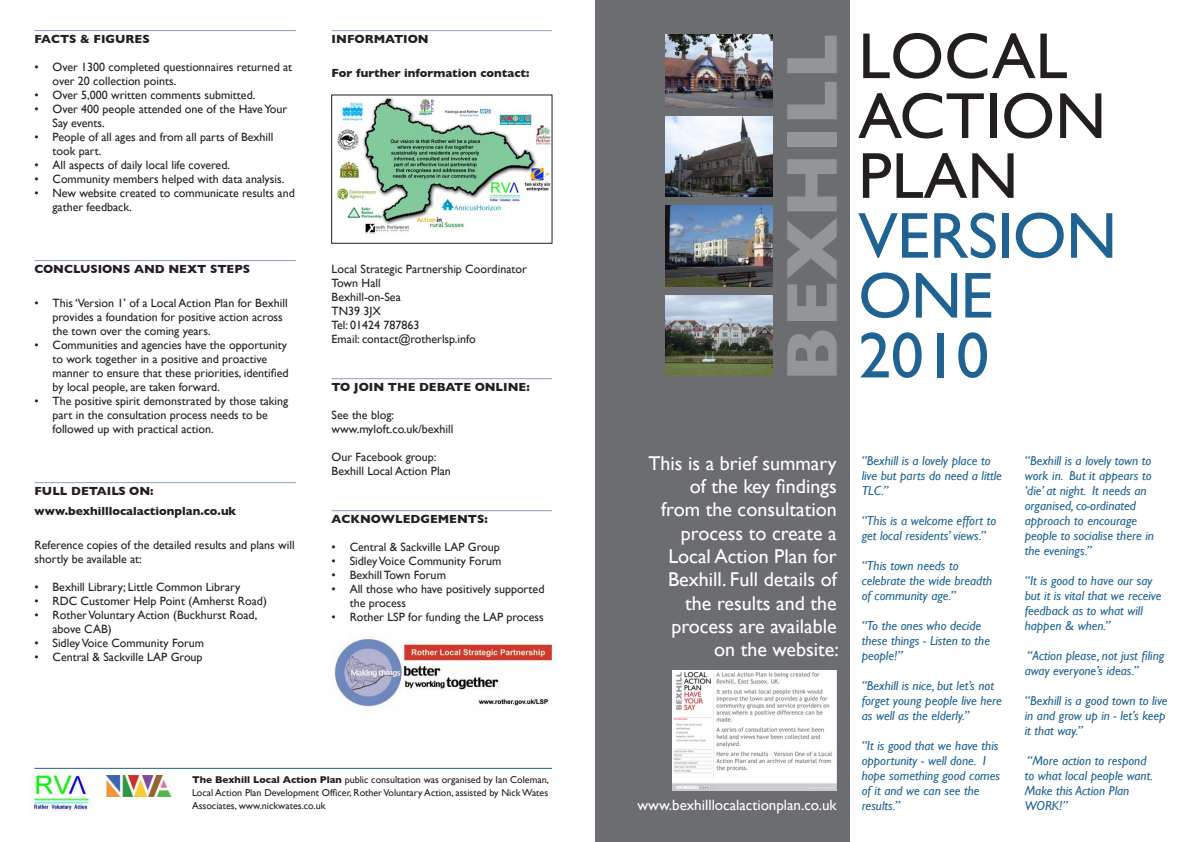
<style>
.page{position:relative;width:1191px;height:842px;background:#fff}
.page>*{position:absolute;margin:0;border:0;box-sizing:border-box;transform-origin:0 0}
.t1{font:700 73px "Gill Sans";color:#939598}
.t2{font:65.3px/59.9px "Gill Sans";color:#231f20}
.t3{font:65.3px "Gill Sans";letter-spacing:-.01em;color:#206392}
.t4{font:20px/23.3px "Gill Sans";color:#fff;text-align:right}
.t5{font:15px "Gill Sans";color:#fff}
.t6{font:italic 13px/15px "Gill Sans";color:#206392}
.t7{font:12px/14px "Gill Sans";color:#231f20}
.t8{font:700 12px/20px "Gill Sans";color:#231f20}
.t9{font:10px/13px "Gill Sans";color:#231f20;text-align:justify}
.s1{font-weight:700}
</style>
<div class="page">
<img style="left:31px;top:767px;width:64px;height:44px">
<div style="left:595px;top:0;width:255px;height:842px;background:#6c6d70"></div>
<hr style="left:35px;top:30px;width:261px;height:1px;background:#8b9fbe">
<hr style="left:35px;top:260px;width:261px;height:1px;background:#8b9fbe">
<hr style="left:35px;top:482px;width:261px;height:1px;background:#8b9fbe">
<hr style="left:332px;top:30px;width:220px;height:1px;background:#8b9fbe">
<hr style="left:332px;top:378px;width:220px;height:1px;background:#8b9fbe">
<hr style="left:332px;top:510px;width:220px;height:1px;background:#8b9fbe">
<img style="left:665px;top:35px;width:107px;height:73px">
<img style="left:665px;top:117px;width:107px;height:80px">
<img style="left:665px;top:206px;width:107px;height:80px">
<img style="left:665px;top:295px;width:107px;height:80px">
<img style="left:106px;top:776px;width:65px;height:20px">
<img style="left:672px;top:671px;width:164px;height:119px">
<img style="left:336px;top:97px;width:214px;height:137px">
<div style="left:331px;top:95px;width:221px;height:149px;border:1px solid #231f20"></div>
<hr style="left:35px;top:768px;width:517px;height:1px;background:#206392">
<img style="left:334px;top:638px;width:220px;height:69px">
<p class="t8" style="left:35px;top:29px;width:117px">FACTS &amp; FIGURES</p>
<p class="t7" style="left:53px;top:60px;width:241px;text-indent:-18px">• Over 1300 completed questionnaires returned at over 20 collection points.</p>
<p class="t7" style="left:35px;top:88px;width:222px">• Over 5,000 written comments submitted.</p>
<p class="t7" style="left:53px;top:102px;width:236px;text-indent:-18px">• Over 400 people attended one of the Have Your<br>Say events.</p>
<p class="t7" style="left:53px;top:130px;width:222px;text-indent:-18px">• People of all ages and from all parts of Bexhill took part.</p>
<p class="t7" style="left:35px;top:158px;width:197px">• All aspects of daily local life covered.</p>
<p class="t7" style="left:35px;top:172px;width:251px">• Community members helped with data analysis.</p>
<p class="t7" style="left:53px;top:186px;width:244px;text-indent:-18px">• New website created to communicate results and gather feedback.</p>
<p class="t8" style="left:35px;top:259px;width:217px">CONCLUSIONS AND NEXT STEPS</p>
<p class="t7" style="left:53px;top:296px;width:237px;text-indent:-18px">• This ‘Version 1’ of a Local Action Plan for Bexhill provides a foundation for positive action across the town over the coming years.</p>
<p class="t7" style="left:53px;top:338px;width:238px;text-indent:-18px">• Communities and agencies have the opportunity to work together in a positive and proactive manner to ensure that these priorities, identified by local people, are taken forward.</p>
<p class="t7" style="left:53px;top:394px;width:237px;text-indent:-18px">• The positive spirit demonstrated by those taking part in the consultation process needs to be followed up with practical action.</p>
<p class="t8" style="left:35px;top:481px;width:203px">FULL DETAILS ON: www.bexhilllocalactionplan.co.uk</p>
<p class="t7" style="left:35px;top:538px;width:262px">Reference copies of the detailed results and plans will shortly be available at:</p>
<p class="t7" style="left:35px;top:580px;width:207px">• Bexhill Library; Little Common Library</p>
<p class="t7" style="left:35px;top:594px;width:234px">• RDC Customer Help Point (Amherst Road)</p>
<p class="t7" style="left:53px;top:608px;width:206px;text-indent:-18px">• Rother Voluntary Action (Buckhurst Road, above CAB)</p>
<p class="t7" style="left:35px;top:636px;width:171px">• Sidley Voice Community Forum</p>
<p class="t7" style="left:35px;top:650px;width:170px">• Central &amp; Sackville LAP Group</p>
<p class="t8" style="left:332px;top:29px;width:98px">INFORMATION</p>
<p class="t8" style="left:332px;top:63px;width:199px">For further information contact:</p>
<p class="t7" style="left:332px;top:262px;width:197px">Local Strategic Partnership Coordinator</p>
<p class="t7" style="left:332px;top:276px;width:51px">Town Hall</p>
<p class="t7" style="left:332px;top:290px;width:71px">Bexhill-on-Sea</p>
<p class="t7" style="left:332px;top:304px;width:51px">TN39 3JX</p>
<p class="t7" style="left:332px;top:318px;width:89px">Tel: 01424 787863</p>
<p class="t7" style="left:332px;top:332px;width:145px">Email: contact@rotherlsp.info</p>
<p class="t8" style="left:332px;top:377px;width:199px">TO JOIN THE DEBATE ONLINE:</p>
<p class="t7" style="left:332px;top:408px;width:123px">See the blog: www.myloft.co.uk/bexhill</p>
<p class="t7" style="left:332px;top:450px;width:121px">Our Facebook group:<br>Bexhill Local Action Plan</p>
<p class="t8" style="left:332px;top:509px;width:158px">ACKNOWLEDGEMENTS:</p>
<p class="t7" style="left:332px;top:540px;width:170px">• Central &amp; Sackville LAP Group</p>
<p class="t7" style="left:332px;top:554px;width:171px">• Sidley Voice Community Forum</p>
<p class="t7" style="left:332px;top:568px;width:116px">• Bexhill Town Forum</p>
<p class="t7" style="left:350px;top:582px;width:196px;text-indent:-18px">• All those who have positively supported the process</p>
<p class="t7" style="left:332px;top:610px;width:214px">• Rother LSP for funding the LAP process</p>
<p class="t9" style="left:192px;top:773px;width:358px"><span class="s1">The Bexhill Local Action Plan</span> public consultation was organised by Ian Coleman, Local Action Plan Development Officer, Rother Voluntary Action, assisted by Nick Wates Associates, www.nickwates.co.uk</p>
<p class="t1" style="left:769px;top:382px;width:350px;rotate:-90deg">BEXHILL</p>
<p class="t2" style="left:858px;top:25px;width:249px">LOCAL<br>ACTION<br>PLAN</p>
<p class="t3" style="left:858px;top:197px;width:260px">VERSION</p>
<p class="t3" style="left:858px;top:257px;width:136px">ONE</p>
<p class="t3" style="left:858px;top:317px;width:132px">2010</p>
<p class="t4" style="left:648px;top:451px;width:192px">This is a brief summary of the key findings from the consultation process to create a<br>Local Action Plan for<br>Bexhill. Full details of the results and the process are available on the website:</p>
<p class="t5" style="left:637px;top:796px;width:201px">www.bexhilllocalactionplan.co.uk</p>
<p class="t6" style="left:861px;top:453px;width:142px">“Bexhill is a lovely place to live but parts do need a little<br>TLC.”</p>
<p class="t6" style="left:861px;top:513px;width:136px">“This is a welcome effort to get local residents’ views.”</p>
<p class="t6" style="left:861px;top:558px;width:132px">“This town needs to celebrate the wide breadth of community age.”</p>
<p class="t6" style="left:861px;top:618px;width:130px">“To the ones who decide these things - Listen to the people!”</p>
<p class="t6" style="left:861px;top:678px;width:142px">“Bexhill is nice, but let’s not forget young people live here as well as the elderly.”</p>
<p class="t6" style="left:861px;top:738px;width:140px">“It is good that we have this opportunity - well done. I hope something good comes of it and we can see the results.”</p>
<p class="t6" style="left:1024px;top:453px;width:131px">“Bexhill is a lovely town to work in. But it appears to ‘die’ at night. It needs an organised, co-ordinated approach to encourage people to socialise there in the evenings.”</p>
<p class="t6" style="left:1024px;top:573px;width:138px">“It is good to have our say but it is vital that we receive feedback as to what will happen &amp; when.”</p>
<p class="t6" style="left:1024px;top:648px;width:141px">“Action please, not just filing away everyone’s ideas.”</p>
<p class="t6" style="left:1024px;top:693px;width:144px">“Bexhill is a good town to live in and grow up in - let’s keep it that way.”</p>
<p class="t6" style="left:1024px;top:753px;width:130px">“More action to respond to what local people want.<br>Make this Action Plan<br>WORK!”</p>
</div>
